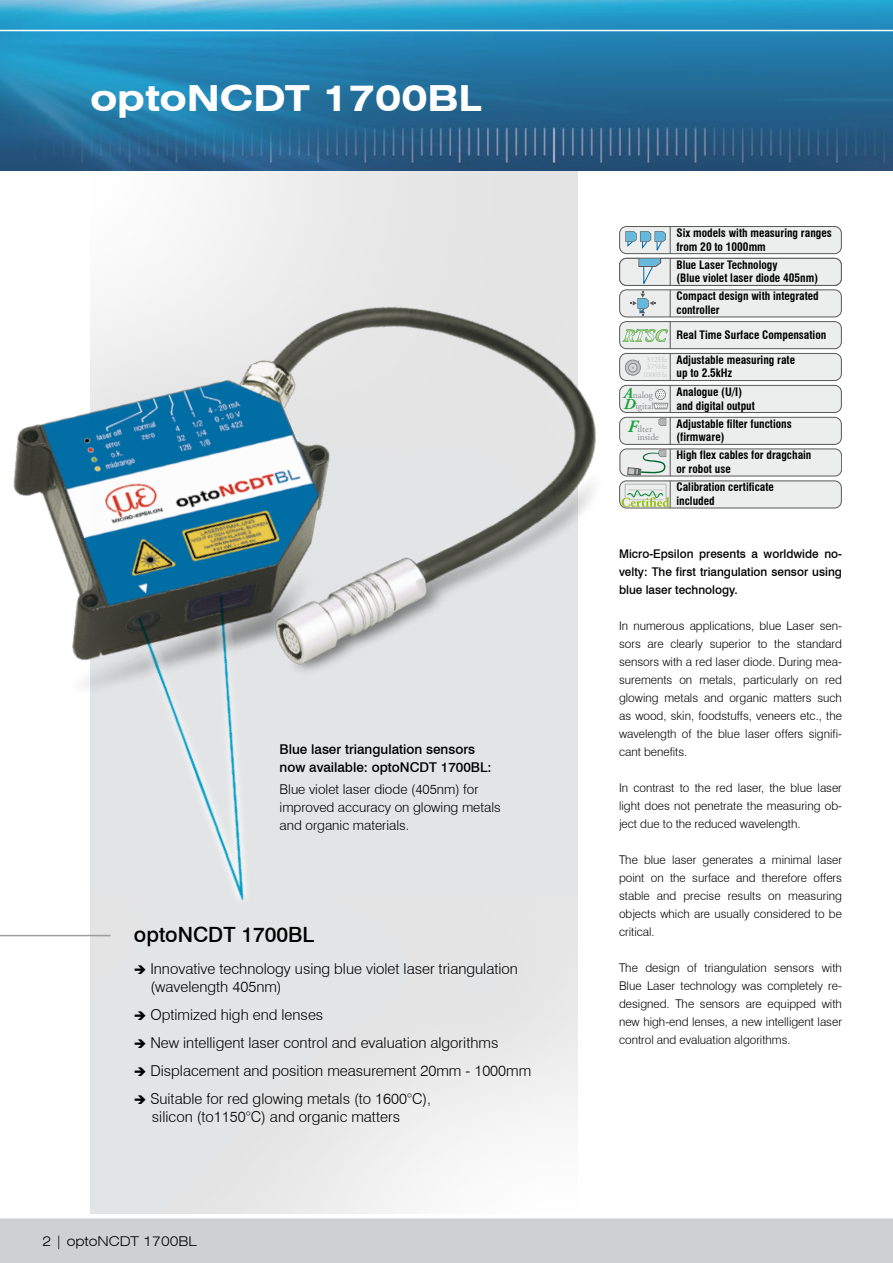
<style>
.page{position:relative;width:893px;height:1263px;background:#fff}
.page>*{position:absolute;margin:0;border:0;box-sizing:border-box;transform-origin:0 0}
.t1{font:700 expanded 36px "Swiss 721 BT";color:#fff}
.t2{font:500 21px "Swiss 721 BT";color:#000}
.t3{font:300 15px/18px "Swiss 721 BT";color:#000}
.t4{font:300 13.5px/18px "Swiss 721 BT";color:#000}
.t5{font:500 13.5px/18px "Swiss 721 BT";color:#000}
.t6{font:300 expanded 13.5px "Swiss 721 BT";color:#000}
.t7{font:300 12px/18px "Swiss 721 BT";color:#000;text-align:justify}
.t8{font:500 12px/18px "Swiss 721 BT";color:#000;text-align:justify}
.t9{font:700 condensed 11.4px/13.4px "Swiss 721 BT";color:#000}
.t10{font:9.6px/11.4px "Adobe Garamond Pro";color:#87888a}
.t11{font:7.65px/7.6px "Adobe Garamond Pro";color:#c5c6c8;text-align:center}
.s1{font-weight:700;font-style:italic;font-size:15.3px;color:#1ba23a}
.s2{font-weight:700;font-style:italic;font-size:17.25px;color:#1ba23a}
</style>
<div class="page">
<img style="left:90px;top:170px;width:487px;height:1044px">
<img style="left:0;top:0;width:893px;height:170px">
<div style="left:0;top:1216px;width:893px;height:47px;background:#cfd0d2"></div>
<hr style="left:0;top:1214px;width:893px;height:4px;background:#fff">
<hr style="left:0;top:30px;width:893px;height:1px;background:#fff">
<img style="left:0;top:206px;width:746px;height:782px">
<div style="left:620px;top:258px;width:221px;height:27px;background:#eceded;border-radius:7px"></div>
<div style="left:619px;top:258px;width:223px;height:28px;border:1px solid #58585a;border-radius:7px"></div>
<div style="left:620px;top:227px;width:221px;height:27px;background:#eceded;border-radius:7px"></div>
<div style="left:619px;top:226px;width:223px;height:28px;border:1px solid #58585a;border-radius:7px"></div>
<div style="left:620px;top:481px;width:221px;height:27px;background:#eceded;border-radius:7px"></div>
<div style="left:619px;top:480px;width:223px;height:28px;border:1px solid #58585a;border-radius:7px"></div>
<div style="left:620px;top:385px;width:221px;height:27px;background:#eceded;border-radius:7px"></div>
<div style="left:619px;top:385px;width:223px;height:28px;border:1px solid #58585a;border-radius:7px"></div>
<div style="left:620px;top:417px;width:221px;height:27px;background:#eceded;border-radius:7px"></div>
<div style="left:619px;top:417px;width:223px;height:28px;border:1px solid #58585a;border-radius:7px"></div>
<div style="left:620px;top:449px;width:222px;height:27px;background:#eceded;border-radius:7px"></div>
<div style="left:620px;top:449px;width:222px;height:27px;border:1px solid #58585a;border-radius:7px"></div>
<div style="left:620px;top:353px;width:221px;height:27px;background:#eceded;border-radius:7px"></div>
<div style="left:619px;top:353px;width:223px;height:28px;border:1px solid #58585a;border-radius:7px"></div>
<div style="left:620px;top:322px;width:221px;height:27px;background:#eceded;border-radius:7px"></div>
<div style="left:619px;top:321px;width:223px;height:28px;border:1px solid #58585a;border-radius:7px"></div>
<div style="left:620px;top:290px;width:221px;height:27px;background:#eceded;border-radius:7px"></div>
<div style="left:619px;top:289px;width:223px;height:28px;border:1px solid #58585a;border-radius:7px"></div>
<svg style="left:622px;top:226px;width:49px;height:282px"></svg>
<hr style="left:0;top:935px;width:111px;height:1px;background:#9c9d9f">
<h1 class="t1" style="left:90px;top:76px;width:393px">optoNCDT 1700BL</h1>
<p class="t5" style="left:280px;top:740px;width:214px">Blue laser triangulation sensors now available: optoNCDT 1700BL:</p>
<p class="t4" style="left:280px;top:780px;width:223px">Blue violet laser diode (405nm) for improved accuracy on glowing metals and organic materials.</p>
<h2 class="t2" style="left:134px;top:922px;width:182px">optoNCDT 1700BL</h2>
<p class="t3" style="left:150px;top:960px;width:369px;text-indent:-16px">➔ Innovative technology using blue violet laser triangulation (wavelength 405nm)</p>
<p class="t3" style="left:134px;top:1006px;width:191px">➔ Optimized high end lenses</p>
<p class="t3" style="left:134px;top:1034px;width:366px">➔ New intelligent laser control and evaluation algorithms</p>
<p class="t3" style="left:134px;top:1062px;width:399px">➔ Displacement and position measurement 20mm - 1000mm</p>
<p class="t3" style="left:152px;top:1090px;width:281px;text-indent:-18px">➔ Suitable for red glowing metals (to 1600°C), silicon (to1150°C) and organic matters</p>
<p class="t6" style="left:43px;top:1233px;width:156px">2 | optoNCDT 1700BL</p>
<p class="t9" style="left:676px;top:226px;width:157px">Six models with measuring ranges from 20 to 1000mm</p>
<p class="t9" style="left:676px;top:258px;width:143px">Blue Laser Technology<br>(Blue violet laser diode 405nm)</p>
<p class="t9" style="left:676px;top:289px;width:144px">Compact design with integrated controller</p>
<p class="t11" style="left:643px;top:356px;width:26px">312Hz<br>375Hz<br>1000Hz</p>
<p class="t9" style="left:676px;top:328px;width:151px">Real Time Surface Compensation</p>
<p class="t9" style="left:676px;top:353px;width:120px">Adjustable measuring rate up to 2.5kHz</p>
<p class="t10" style="left:624px;top:389px;width:31px"><span class="s1">A</span>nalog<br><span class="s1">D</span>igital</p>
<p class="t9" style="left:676px;top:385px;width:80px">Analogue (U/I) and digital output</p>
<p class="t10" style="left:637px;top:426px;width:23px;line-height:7.6px;text-indent:-10px"><span class="s2">F</span>ilter inside</p>
<p class="t9" style="left:676px;top:417px;width:117px">Adjustable filter functions (firmware)</p>
<p class="t9" style="left:676px;top:449px;width:136px">High flex cables for dragchain or robot use</p>
<p class="t9" style="left:676px;top:481px;width:99px">Calibration certificate included</p>
<p class="t8" style="left:619px;top:545px;width:224px">Micro-Epsilon presents a worldwide no&shy;velty: The first triangulation sensor using blue laser technology.</p>
<p class="t7" style="left:619px;top:617px;width:224px">In numerous applications, blue Laser sen&shy;sors are clearly superior to the standard sensors with a red laser diode. During mea&shy;surements on metals, particularly on red glowing metals and organic matters such as wood, skin, foodstuffs, veneers etc., the wavelength of the blue laser offers signifi&shy;cant benefits.</p>
<p class="t7" style="left:619px;top:779px;width:224px">In contrast to the red laser, the blue laser light does not penetrate the measuring ob&shy;ject due to the reduced wavelength.</p>
<p class="t7" style="left:619px;top:851px;width:224px">The blue laser generates a minimal laser point on the surface and therefore offers stable and precise results on measuring objects which are usually considered to be critical.</p>
<p class="t7" style="left:619px;top:959px;width:224px">The design of triangulation sensors with Blue Laser technology was completely re&shy;designed. The sensors are equipped with new high-end lenses, a new intelligent laser control and evaluation algorithms.</p>
</div>
